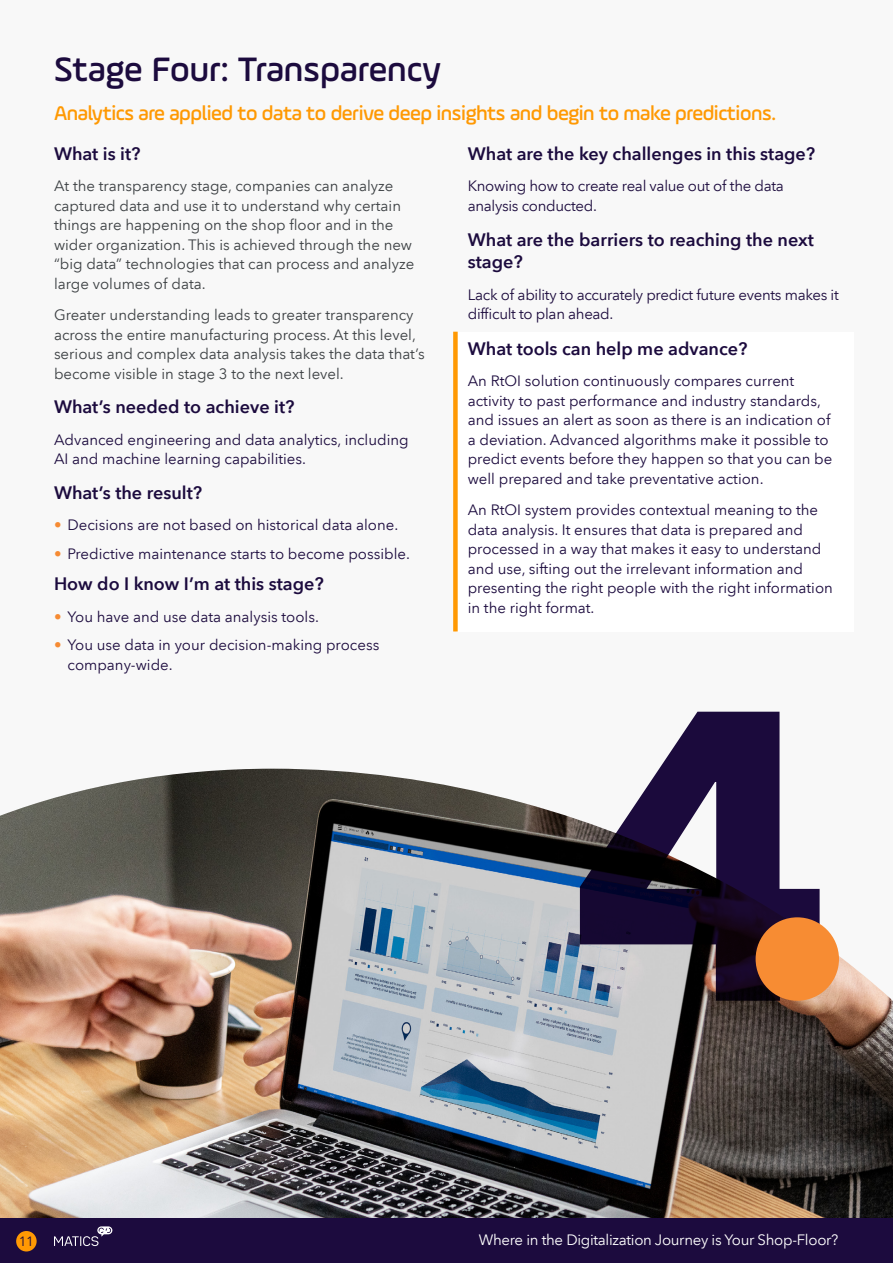
<style>
.page{position:relative;width:893px;height:1263px;background:#f8f8f8}
.page>*{position:absolute;margin:0;border:0;box-sizing:border-box;transform-origin:0 0}
.t1{font:700 408.15px "Avenir Next LT Pro";color:#1c0b3e}
.t2{font:500 36px "Ample";color:#1c0b3e}
.t3{font:500 21px "Ample";letter-spacing:-.02em;color:#ff9903}
.t4{font:600 18px/22.5px "Avenir Next LT Pro";color:#1c0b3e}
.t5{font:15px/19.5px "Avenir Next LT Pro";color:#1c0b3e}
.t6{font:15px/19.5px "Avenir Next LT Pro";color:#3c4043}
.t7{font:15px/19.5px "Avenir Next LT Pro";letter-spacing:-.02em;color:#1c0b3d}
.t8{font:15px "Avenir Next LT Pro";letter-spacing:-.02em;color:#fff}
.t9{font:13.5px "Avenir Next LT Pro";color:#1c0b3d}
.s1{color:#f68b33}
</style>
<div class="page">
<img style="left:0;top:769px;width:893px;height:450px">
<div style="left:456px;top:332px;width:397px;height:299px;background:#fff"></div>
<div style="left:453px;top:332px;width:5px;height:299px;background:#ff9903"></div>
<div style="left:756px;top:917px;width:83px;height:84px;background:#f78c33;border-radius:50%"></div>
<div style="left:0;top:1219px;width:893px;height:44px;background:#1c0b3e"></div>
<div style="left:16px;top:1231px;width:21px;height:20px;background:#ff9903;border-radius:50%"></div>
<svg style="left:54px;top:1226px;width:59px;height:20px"></svg>
<h2 class="t2" style="left:54px;top:47px;width:389px">Stage Four: Transparency</h2>
<h3 class="t3" style="left:54px;top:100px;width:724px">Analytics are applied to data to derive deep insights and begin to make predictions.</h3>
<p class="t4" style="left:54px;top:142px;width:88px">What is it?</p>
<p class="t6" style="left:54px;top:176px;width:362px">At the transparency stage, companies can analyze captured data and use toit understand why certain things are happening on the shop floor and in the wider organization. This is achieved through the new “big data” technologies that can process and analyze large volumes of data.</p>
<p class="t6" style="left:54px;top:305px;width:372px">Greater understanding leads to greater transparency across the entire manufacturing process. At this level, serious and complex data analysis takes the data that s’ become visible in stage to3 the next level.</p>
<p class="t4" style="left:54px;top:395px;width:242px">What s’ needed to achieve it?</p>
<p class="t5" style="left:54px;top:430px;width:356px">Advanced engineering and data analytics, including<br>AI and machine learning capabilities.</p>
<p class="t4" style="left:54px;top:481px;width:150px">What s’ the result?</p>
<p class="t5" style="left:54px;top:515px;width:346px"><span class="s1">•</span> Decisions are not based on historical data alone.</p>
<p class="t5" style="left:54px;top:544px;width:357px"><span class="s1">•</span> Predictive maintenance starts to become possible.</p>
<p class="t4" style="left:54px;top:572px;width:271px">How do I know m’ I at this stage?</p>
<p class="t5" style="left:54px;top:607px;width:264px"><span class="s1">•</span> You have and use data analysis tools.</p>
<p class="t5" style="left:68px;top:635px;width:313px;text-indent:-14px"><span class="s1">•</span> You use data in your decision-making process company-wide.</p>
<p class="t4" style="left:468px;top:142px;width:349px">What are the key challenges in this stage?</p>
<p class="t7" style="left:468px;top:176px;width:318px">Knowing how to create real value out of the data analysis conducted.</p>
<p class="t4" style="left:468px;top:228px;width:348px">What are the barriers to reaching the next stage?</p>
<p class="t7" style="left:468px;top:285px;width:372px">Lack of ability to accurately predict future events makes it difficult to plan ahead.</p>
<p class="t4" style="left:468px;top:337px;width:281px">What tools can help me advance?</p>
<p class="t5" style="left:468px;top:371px;width:366px">An RtOI solution continuously compares current activity to past performance and industry standards, and issues an alert as soon as there is an indication of a deviation. Advanced algorithms make it possible to predict events before they happen so that you can be well prepared and take preventative action.</p>
<p class="t5" style="left:468px;top:500px;width:367px">An RtOI system provides contextual meaning to the data analysis It. ensures that data is prepared and processed in a way that makes it easy to understand and use, sifting out the irrelevant information and presenting the right people with the right information in the right format.</p>
<h1 class="t1" style="left:570px;top:608px;width:265px">4</h1>
<p class="t9" style="left:19px;top:1233px;width:16px">11</p>
<p class="t8" style="left:479px;top:1231px;width:361px">Where in the Digitalization Journey is Your Shop-Floor?</p>
</div>
